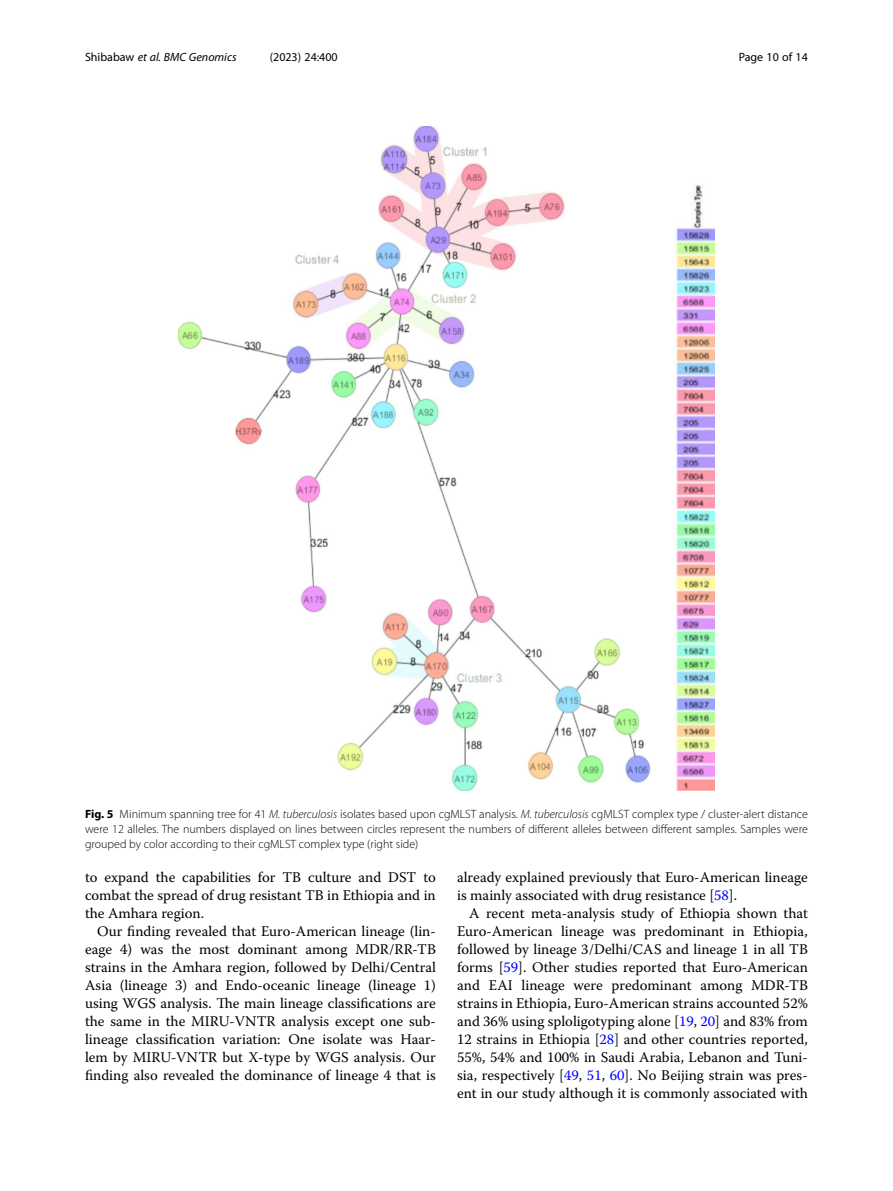
<style>
.page{position:relative;width:893px;height:1191px;background:#fff}
.page>*{position:absolute;margin:0;border:0;box-sizing:border-box;transform-origin:0 0}
.Body_Text_Indent{font:14.7px/18px "Warnock Pro";color:#000;text-align:justify}
.Figure_Caption{font:300 12px/15px "Myriad Pro";color:#000;text-align:justify}
.t1{font:italic 12px "Myriad Pro";color:#000}
.t2{font:12px "Myriad Pro";color:#000}
.s1{font-style:normal}
.s2{font-weight:700}
.s3{font-style:italic}
.s4{color:#00f}
</style>
<div class="page">
<img style="left:178px;top:126px;width:536px;height:665px">
<p class="t1" style="left:85px;top:50px;width:153px"><span class="s1">Shibabaw</span> et al. BMC Genomics</p>
<p class="t2" style="left:270px;top:50px;width:70px">(2023) 24:400</p>
<p class="t2" style="left:739px;top:50px;width:71px">Page 10 of 14</p>
<p class="Figure_Caption" style="left:85px;top:806px;width:724px"><span class="s2">Fig. 5</span> Minimum spanning tree for 41 <span class="s3">M. tuberculosis</span> isolates based upon cgMLST analysis. <span class="s3">M. tuberculosis</span> cgMLST complex type / cluster-alert distance were 12 alleles. The numbers displayed on lines between circles represent the numbers of different alleles between different samples. Samples were grouped by color according to their cgMLST complex type (right side)</p>
<p class="Body_Text_Indent" style="left:85px;top:868px;width:352px">to expand the capabilities for TB culture and DST to combat the spread of drug resistant TB in Ethiopia and in the Amhara region.</p>
<p class="Body_Text_Indent" style="left:85px;top:922px;width:352px;text-indent:12px">Our finding revealed that Euro-American lineage (lin&shy;eage 4) was the most dominant among MDR/RR-TB strains in the Amhara region, followed by Delhi/Central Asia (lineage 3) and Endo-oceanic lineage (lineage 1) using WGS analysis. The main lineage classifications are the same in the MIRU-VNTR analysis except one sub&shy;lineage classification variation: One isolate was Haar&shy;lem by MIRU-VNTR but X-type by WGS analysis. Our finding also revealed the dominance of lineage 4 that is</p>
<p class="Body_Text_Indent" style="left:457px;top:868px;width:352px">already explained previously that Euro-American lineage is mainly associated with drug resistance [<span class="s4">58</span>].</p>
<p class="Body_Text_Indent" style="left:457px;top:904px;width:352px;text-indent:12px">A recent meta-analysis study of Ethiopia shown that Euro-American lineage was predominant in Ethiopia, followed by lineage 3/Delhi/CAS and lineage 1 in all TB forms [<span class="s4">59</span>]. Other studies reported that Euro-American and EAI lineage were predominant among MDR-TB strains in Ethiopia, Euro-American strains accounted 52% and 36% using sploligotyping alone [<span class="s4">19</span>, <span class="s4">20</span>] and 83% from 12 strains in Ethiopia [<span class="s4">28</span>] and other countries reported, 55%, 54% and 100% in Saudi Arabia, Lebanon and Tuni&shy;sia, respectively [<span class="s4">49</span>, <span class="s4">51</span>, <span class="s4">60</span>]. No Beijing strain was pres&shy;ent in our study although it is commonly associated with</p>
</div>
